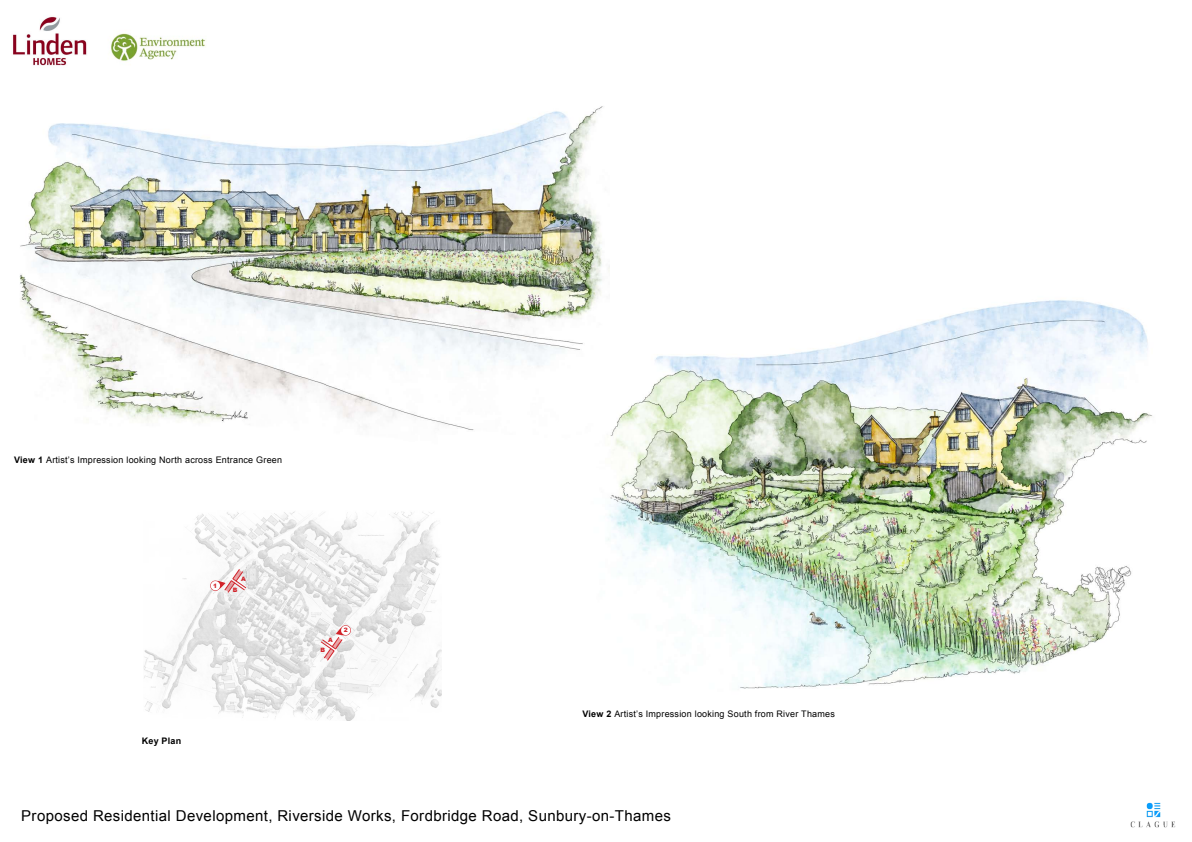
<style>
.page{position:relative;width:1192px;height:842px;background:#fff}
.page>*{position:absolute;margin:0;border:0;box-sizing:border-box;transform-origin:0 0}
.t1{font:15px "Arial";letter-spacing:.025em;color:#000}
.t2{font:9px "Arial";letter-spacing:.025em;color:#000}
.t3{font:700 9px "Arial";letter-spacing:.025em;color:#000}
.t4{font:900 6px "Arial";color:#d2232a}
.s1{font-weight:700}
</style>
<div class="page">
<img style="left:13px;top:16px;width:47px;height:39px">
<img style="left:1130px;top:803px;width:46px;height:25px">
<img style="left:14px;top:26px;width:595px;height:405px">
<img style="left:582px;top:279px;width:570px;height:410px">
<svg style="left:144px;top:511px;width:298px;height:210px"></svg>
<svg style="left:320px;top:624px;width:32px;height:38px"></svg>
<svg style="left:210px;top:568px;width:37px;height:26px"></svg>
<p class="t2" style="left:14px;top:454px;width:269px"><span class="s1">View 1</span> Artist’s Impression looking North across Entrance Green</p>
<p class="t4" style="left:213px;top:581px;width:6px">1</p>
<p class="t4" style="left:241px;top:574px;width:6px">A</p>
<p class="t4" style="left:233px;top:585px;width:6px">B</p>
<p class="t3" style="left:142px;top:735px;width:41px">Key Plan</p>
<p class="t4" style="left:328px;top:635px;width:6px">A</p>
<p class="t4" style="left:320px;top:646px;width:6px">B</p>
<p class="t4" style="left:344px;top:626px;width:6px">2</p>
<p class="t2" style="left:582px;top:708px;width:254px"><span class="s1">View 2</span> Artist’s Impression looking South from River Thames</p>
<h1 class="t1" style="left:21px;top:806px;width:651px">Proposed Residential Development, Riverside Works, Fordbridge Road, Sunbury-on-Thames</h1>
</div>
